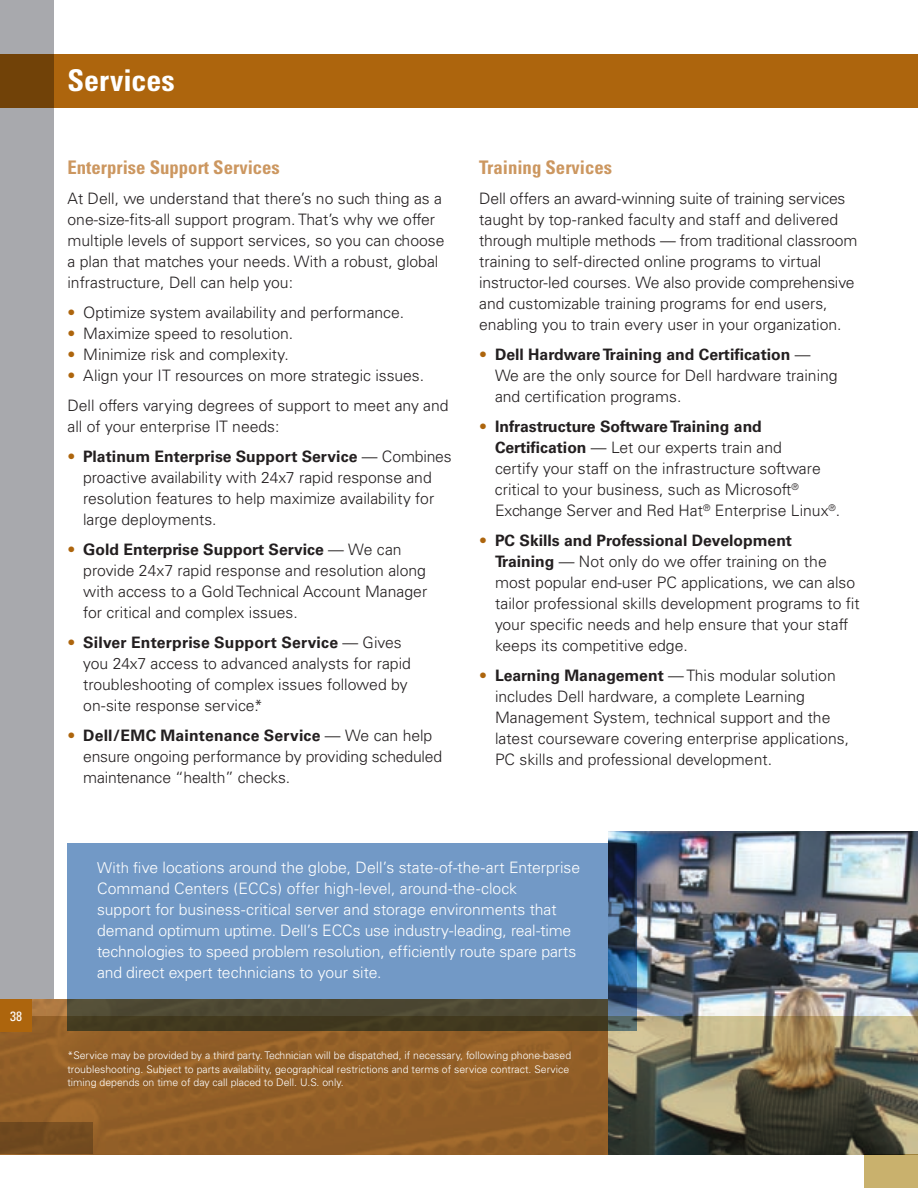
<style>
.page{position:relative;width:918px;height:1188px;background:#fff}
.page>*{position:absolute;margin:0;border:0;box-sizing:border-box;transform-origin:0 0}
.t1{font:700 condensed 30px "Univers";color:#fff}
.t2{font:700 condensed 18.75px "Univers";color:#cc9760}
.t3{font:300 15.75px/21px "Univers";color:#231f20}
.t4{font:300 15.75px/21px "Univers";letter-spacing:-.005em;color:#fff}
.t5{font:condensed 13.5px "Univers";color:#fff}
.t6{font:300 10.5px/13.5px "Univers";color:#fff}
.s1{color:#ad650d}
.s2{font-weight:700}
.s3{font-size:15px}
</style>
<div class="page">
<div style="left:0;top:0;width:54px;height:999px;background:#a8a9ad"></div>
<img style="left:609px;top:832px;width:309px;height:184px">
<svg style="left:0;top:1016px;width:918px;height:138px;background:#856337"></svg>
<div style="left:0;top:1123px;width:93px;height:31px;background:#724a1f"></div>
<div style="left:864px;top:1154px;width:54px;height:34px;background:#c9b16d"></div>
<svg style="left:68px;top:843px;width:569px;height:187px;background:#6786a8"></svg>
<div style="left:0;top:54px;width:918px;height:54px;background:#ad650d"></div>
<div style="left:0;top:999px;width:32px;height:32px;background:#ad650d"></div>
<p class="t5" style="left:10px;top:1007px;width:13px">38</p>
<h1 class="t1" style="left:68px;top:62px;width:109px">Services</h1>
<p class="t2" style="left:68px;top:156px;width:214px">Enterprise Support Services</p>
<p class="t3" style="left:68px;top:188px;width:379px">At Dell, we understand that there’s no such thing as a one-size-fits-all support program. That’s why we offer multiple levels of support services, so you can choose a plan that matches your needs. With a robust, global infrastructure, Dell can help you:</p>
<p class="t3" style="left:68px;top:302px;width:338px"><span class="s1">•</span> Optimize system availability and performance.</p>
<p class="t3" style="left:68px;top:323px;width:227px"><span class="s1">•</span> Maximize speed to resolution.</p>
<p class="t3" style="left:68px;top:344px;width:223px"><span class="s1">•</span> Minimize risk and complexity.</p>
<p class="t3" style="left:68px;top:360px;width:383px;line-height:30px"><span class="s1">•</span> Align your IT resources on more strategic issues.<br>Dell offers varying degrees of support to meet any and</p>
<p class="t3" style="left:68px;top:416px;width:214px">all of your enterprise IT needs:</p>
<p class="t3" style="left:83px;top:446px;width:370px;text-indent:-16px"><span class="s1">•</span> <span class="s2">Platinum Enterprise Support Service</span> — Combines proactive availability with 24x7 rapid response and resolution features to help maximize availability for large deployments.</p>
<p class="t3" style="left:83px;top:539px;width:346px;text-indent:-16px"><span class="s1">•</span> <span class="s2">Gold Enterprise Support Service</span> — We can provide 24x7 rapid response and resolution along with access to a Gold Technical Account Manager for critical and complex issues.</p>
<p class="t3" style="left:83px;top:632px;width:329px;text-indent:-16px"><span class="s1">•</span> <span class="s2">Silver Enterprise Support Service</span> — Gives you 24x7 access to advanced analysts for rapid troubleshooting of complex issues followed by on-site response service.*</p>
<p class="t3" style="left:83px;top:725px;width:361px;text-indent:-16px"><span class="s1">•</span> <span class="s2">Dell/EMC Maintenance Service</span> — We can help ensure ongoing performance by providing scheduled maintenance “health” checks.</p>
<p class="t2" style="left:479px;top:156px;width:134px">Training Services</p>
<p class="t3" style="left:479px;top:188px;width:380px">Dell offers an award-winning suite of training services taught by top-ranked faculty and staff and delivered through multiple methods — from traditional classroom training to self-directed online programs to virtual instructor-led courses. We also provide comprehensive and customizable training programs for end users, enabling you to train every user in your organization.</p>
<p class="t3" style="left:495px;top:344px;width:344px;text-indent:-16px"><span class="s1">•</span> <span class="s2">Dell Hardware Training and Certification</span> —<br>We are the only source for Dell hardware training and certification programs.</p>
<p class="t3" style="left:495px;top:416px;width:347px;text-indent:-16px"><span class="s1">•</span> <span class="s2">Infrastructure Software Training and Certification</span> — Let our experts train and<br>certify your staff on the infrastructure software critical to your business, such as Microsoft<sup>® </sup>Exchange Server and Red Hat<sup>®</sup> Enterprise Linux<sup>®</sup>.</p>
<p class="t3" style="left:495px;top:530px;width:366px;text-indent:-16px"><span class="s1">•</span> <span class="s2">PC Skills and Professional Development<br>Training</span> — Not only do we offer training on the most popular end-user PC applications, we can also tailor professional skills development programs to fit your specific needs and help ensure that your staff keeps its competitive edge.</p>
<p class="t3" style="left:495px;top:665px;width:356px;text-indent:-16px"><span class="s1">•</span> <span class="s2">Learning Management</span> — This modular solution includes Dell hardware, a complete Learning Management System, technical support and the latest courseware covering enterprise applications, PC skills and professional development.</p>
<p class="t4" style="left:97px;top:857px;width:484px"><span class="s3">With fi</span>ve locations around the globe, Dell’s state-of-the-art Enterprise Command Centers (ECCs) offer high-level, around-the-clock<br>support for business-critical server and storage environments that demand optimum uptime. Dell’s ECCs use industry-leading, real-time technologies to speed problem resolution, efficiently route spare parts and direct expert technicians to your site.</p>
<p class="t6" style="left:68px;top:1049px;width:505px">*Service may be provided by a third party. Technician will be dispatched, if necessary, following phone-based troubleshooting. Subject to parts availability, geographical restrictions and terms of service contract. Service timing depends on time of day call placed to Dell. U.S. only.</p>
</div>
